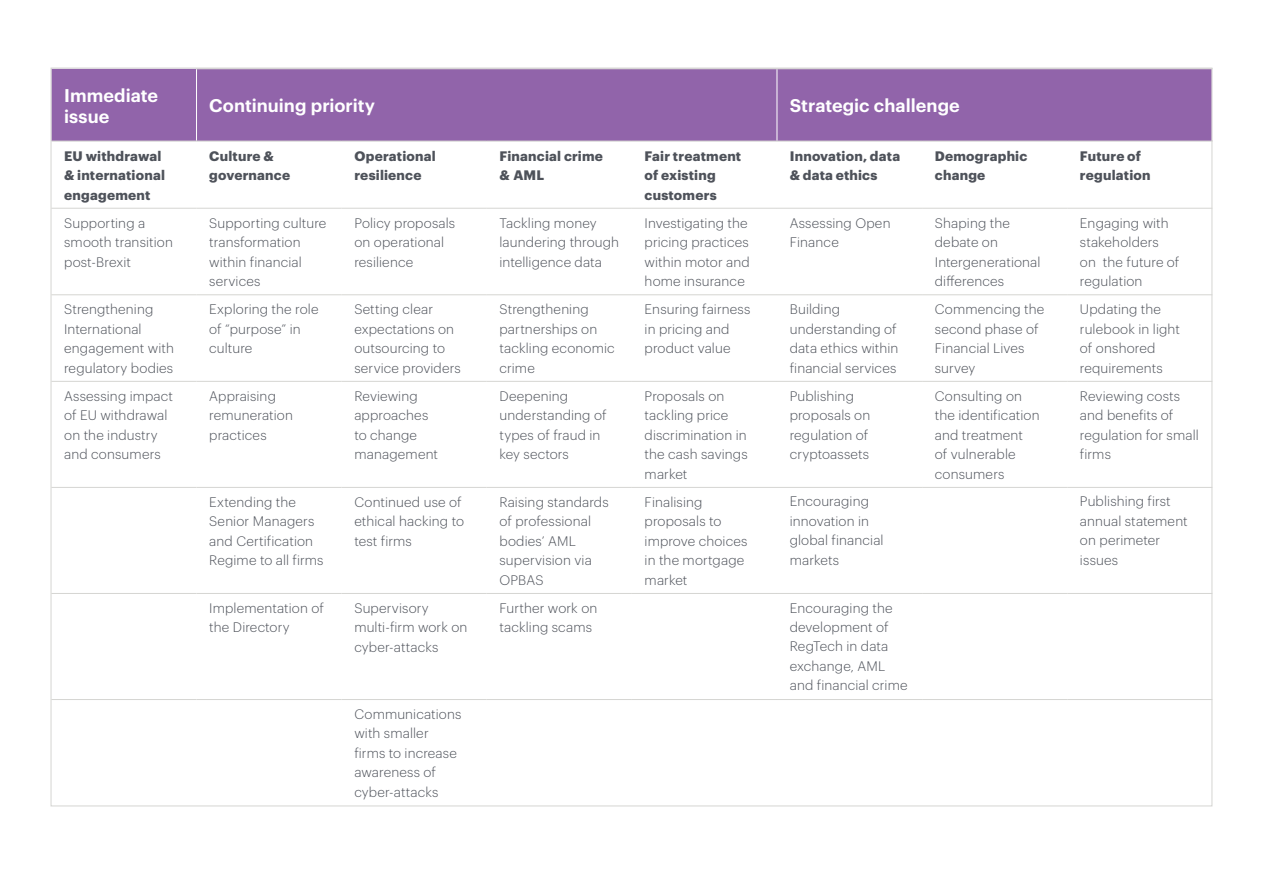
<style>
.page{position:relative;width:1263px;height:893px;background:#fff}
.page>*{position:absolute;margin:0;border:0;box-sizing:border-box;transform-origin:0 0}
.t1{font:600 18px/21px "Dentons Sans";color:#fff}
.t2{font:300 13.5px/19.5px "Dentons Sans";letter-spacing:.01em;color:#4e525a}
.t3{font:700 13.5px/19.5px "Dentons Sans";letter-spacing:.015em;color:#4e525a}
</style>
<div class="page">
<div style="left:53px;top:70px;width:1157px;height:71px;background:#9164aa"></div>
<hr style="left:196px;top:69px;width:1px;height:72px;background:#fff">
<hr style="left:777px;top:69px;width:1px;height:72px;background:#fff">
<hr style="left:51px;top:294px;width:145px;height:1px;background:#d5d5d2">
<hr style="left:196px;top:294px;width:146px;height:1px;background:#d5d5d2">
<hr style="left:342px;top:294px;width:145px;height:1px;background:#d5d5d2">
<hr style="left:487px;top:294px;width:145px;height:1px;background:#d5d5d2">
<hr style="left:632px;top:294px;width:145px;height:1px;background:#d5d5d2">
<hr style="left:777px;top:294px;width:145px;height:1px;background:#d5d5d2">
<hr style="left:922px;top:294px;width:145px;height:1px;background:#d5d5d2">
<hr style="left:1067px;top:294px;width:145px;height:1px;background:#d5d5d2">
<hr style="left:51px;top:381px;width:145px;height:1px;background:#d5d5d2">
<hr style="left:196px;top:381px;width:146px;height:1px;background:#d5d5d2">
<hr style="left:342px;top:381px;width:145px;height:1px;background:#d5d5d2">
<hr style="left:487px;top:381px;width:145px;height:1px;background:#d5d5d2">
<hr style="left:632px;top:381px;width:145px;height:1px;background:#d5d5d2">
<hr style="left:777px;top:381px;width:145px;height:1px;background:#d5d5d2">
<hr style="left:922px;top:381px;width:145px;height:1px;background:#d5d5d2">
<hr style="left:1067px;top:381px;width:145px;height:1px;background:#d5d5d2">
<hr style="left:51px;top:487px;width:145px;height:1px;background:#d5d5d2">
<hr style="left:196px;top:487px;width:146px;height:1px;background:#d5d5d2">
<hr style="left:342px;top:487px;width:145px;height:1px;background:#d5d5d2">
<hr style="left:487px;top:487px;width:145px;height:1px;background:#d5d5d2">
<hr style="left:632px;top:487px;width:145px;height:1px;background:#d5d5d2">
<hr style="left:777px;top:487px;width:145px;height:1px;background:#d5d5d2">
<hr style="left:922px;top:487px;width:145px;height:1px;background:#d5d5d2">
<hr style="left:1067px;top:487px;width:145px;height:1px;background:#d5d5d2">
<hr style="left:51px;top:699px;width:145px;height:1px;background:#d5d5d2">
<hr style="left:196px;top:699px;width:146px;height:1px;background:#d5d5d2">
<hr style="left:342px;top:699px;width:145px;height:1px;background:#d5d5d2">
<hr style="left:487px;top:699px;width:145px;height:1px;background:#d5d5d2">
<hr style="left:632px;top:699px;width:145px;height:1px;background:#d5d5d2">
<hr style="left:777px;top:699px;width:145px;height:1px;background:#d5d5d2">
<hr style="left:922px;top:699px;width:145px;height:1px;background:#d5d5d2">
<hr style="left:1067px;top:699px;width:145px;height:1px;background:#d5d5d2">
<hr style="left:1067px;top:68px;width:146px;height:1px;background:#d5d5d2">
<hr style="left:51px;top:208px;width:145px;height:1px;background:#d5d5d2">
<hr style="left:196px;top:208px;width:146px;height:1px;background:#d5d5d2">
<hr style="left:342px;top:208px;width:145px;height:1px;background:#d5d5d2">
<hr style="left:487px;top:208px;width:145px;height:1px;background:#d5d5d2">
<hr style="left:632px;top:208px;width:145px;height:1px;background:#d5d5d2">
<hr style="left:777px;top:208px;width:145px;height:1px;background:#d5d5d2">
<hr style="left:922px;top:208px;width:145px;height:1px;background:#d5d5d2">
<hr style="left:1067px;top:208px;width:145px;height:1px;background:#d5d5d2">
<hr style="left:51px;top:593px;width:145px;height:1px;background:#d5d5d2">
<hr style="left:196px;top:593px;width:146px;height:1px;background:#d5d5d2">
<hr style="left:342px;top:593px;width:145px;height:1px;background:#d5d5d2">
<hr style="left:487px;top:593px;width:145px;height:1px;background:#d5d5d2">
<hr style="left:632px;top:593px;width:145px;height:1px;background:#d5d5d2">
<hr style="left:777px;top:593px;width:145px;height:1px;background:#d5d5d2">
<hr style="left:922px;top:593px;width:145px;height:1px;background:#d5d5d2">
<hr style="left:1067px;top:593px;width:145px;height:1px;background:#d5d5d2">
<hr style="left:51px;top:141px;width:145px;height:1px;background:#d5d5d2">
<hr style="left:196px;top:141px;width:146px;height:1px;background:#d5d5d2">
<hr style="left:342px;top:141px;width:145px;height:1px;background:#d5d5d2">
<hr style="left:487px;top:141px;width:145px;height:1px;background:#d5d5d2">
<hr style="left:632px;top:141px;width:145px;height:1px;background:#d5d5d2">
<hr style="left:777px;top:141px;width:145px;height:1px;background:#d5d5d2">
<hr style="left:922px;top:141px;width:145px;height:1px;background:#d5d5d2">
<hr style="left:1067px;top:141px;width:146px;height:1px;background:#d5d5d2">
<h1 class="t1" style="left:64px;top:83px;width:95px">Immediate issue</h1>
<h1 class="t1" style="left:209px;top:94px;width:167px">Continuing priority</h1>
<h1 class="t1" style="left:790px;top:94px;width:172px">Strategic challenge</h1>
<p class="t3" style="left:64px;top:145px;width:102px">EU withdrawal &amp; international engagement</p>
<p class="t3" style="left:209px;top:145px;width:82px">Culture &amp; governance</p>
<p class="t3" style="left:354px;top:145px;width:83px">Operational resilience</p>
<p class="t3" style="left:499px;top:145px;width:105px">Financial crime &amp; AML</p>
<p class="t3" style="left:645px;top:145px;width:98px">Fair treatment of existing customers</p>
<p class="t3" style="left:790px;top:145px;width:112px">Innovation, data &amp; data ethics</p>
<p class="t3" style="left:935px;top:145px;width:94px">Demographic change</p>
<p class="t3" style="left:1080px;top:145px;width:72px">Future of regulation</p>
<p class="t2" style="left:64px;top:212px;width:110px">Supporting a smooth transition post-Brexit</p>
<p class="t2" style="left:209px;top:212px;width:119px">Supporting culture transformation within financial services</p>
<p class="t2" style="left:354px;top:212px;width:102px">Policy proposals on operational resilience</p>
<p class="t2" style="left:499px;top:212px;width:121px">Tackling money laundering through intelligence data</p>
<p class="t2" style="left:645px;top:212px;width:107px">Investigating the pricing practices within motor and home insurance</p>
<p class="t2" style="left:790px;top:212px;width:102px">Assessing Open<br>Finance</p>
<p class="t2" style="left:935px;top:212px;width:107px">Shaping the debate on<br>Intergenerational differences</p>
<p class="t2" style="left:1080px;top:212px;width:101px">Engaging with stakeholders<br>on the future of regulation</p>
<p class="t2" style="left:64px;top:298px;width:111px">Strengthening<br>International engagement with regulatory bodies</p>
<p class="t2" style="left:209px;top:298px;width:111px">Exploring the role of “purpose” in culture</p>
<p class="t2" style="left:354px;top:298px;width:108px">Setting clear expectations on outsourcing to service providers</p>
<p class="t2" style="left:499px;top:298px;width:117px">Strengthening partnerships on tackling economic crime</p>
<p class="t2" style="left:645px;top:298px;width:107px">Ensuring fairness in pricing and product value</p>
<p class="t2" style="left:790px;top:298px;width:110px">Building understanding of data ethics within financial services</p>
<p class="t2" style="left:935px;top:298px;width:111px">Commencing the second phase of<br>Financial Lives survey</p>
<p class="t2" style="left:1080px;top:298px;width:101px">Updating the rulebook in light of onshored requirements</p>
<p class="t2" style="left:64px;top:385px;width:110px">Assessing impact of EU withdrawal on the industry and consumers</p>
<p class="t2" style="left:209px;top:385px;width:85px">Appraising remuneration practices</p>
<p class="t2" style="left:354px;top:385px;width:85px">Reviewing approaches to change management</p>
<p class="t2" style="left:499px;top:385px;width:109px">Deepening understanding of types of fraud in key sectors</p>
<p class="t2" style="left:645px;top:385px;width:104px">Proposals on tackling price discrimination in the cash savings market</p>
<p class="t2" style="left:790px;top:385px;width:82px">Publishing proposals on regulation of cryptoassets</p>
<p class="t2" style="left:935px;top:385px;width:106px">Consulting on the identification and treatment<br>of vulnerable consumers</p>
<p class="t2" style="left:1080px;top:385px;width:120px">Reviewing costs and benefits of regulation for small firms</p>
<p class="t2" style="left:209px;top:491px;width:116px">Extending the<br>Senior Managers and Certification<br>Regime to all firms</p>
<p class="t2" style="left:354px;top:491px;width:111px">Continued use of ethical hacking to test firms</p>
<p class="t2" style="left:499px;top:491px;width:111px">Raising standards of professional bodies’ AML supervision via<br>OPBAS</p>
<p class="t2" style="left:645px;top:491px;width:104px">Finalising proposals to improve choices in the mortgage market</p>
<p class="t2" style="left:790px;top:491px;width:95px">Encouraging innovation in global financial markets</p>
<p class="t2" style="left:1080px;top:491px;width:109px">Publishing first annual statement on perimeter issues</p>
<p class="t2" style="left:209px;top:597px;width:116px">Implementation of the Directory</p>
<p class="t2" style="left:354px;top:597px;width:115px">Supervisory multi-firm work on cyber-attacks</p>
<p class="t2" style="left:499px;top:597px;width:99px">Further work on tackling scams</p>
<p class="t2" style="left:790px;top:597px;width:119px">Encouraging the development of<br>RegTech in data exchange, AML and financial crime</p>
<p class="t2" style="left:354px;top:703px;width:109px">Communications with smaller firms to increase awareness of cyber-attacks</p>
</div>
